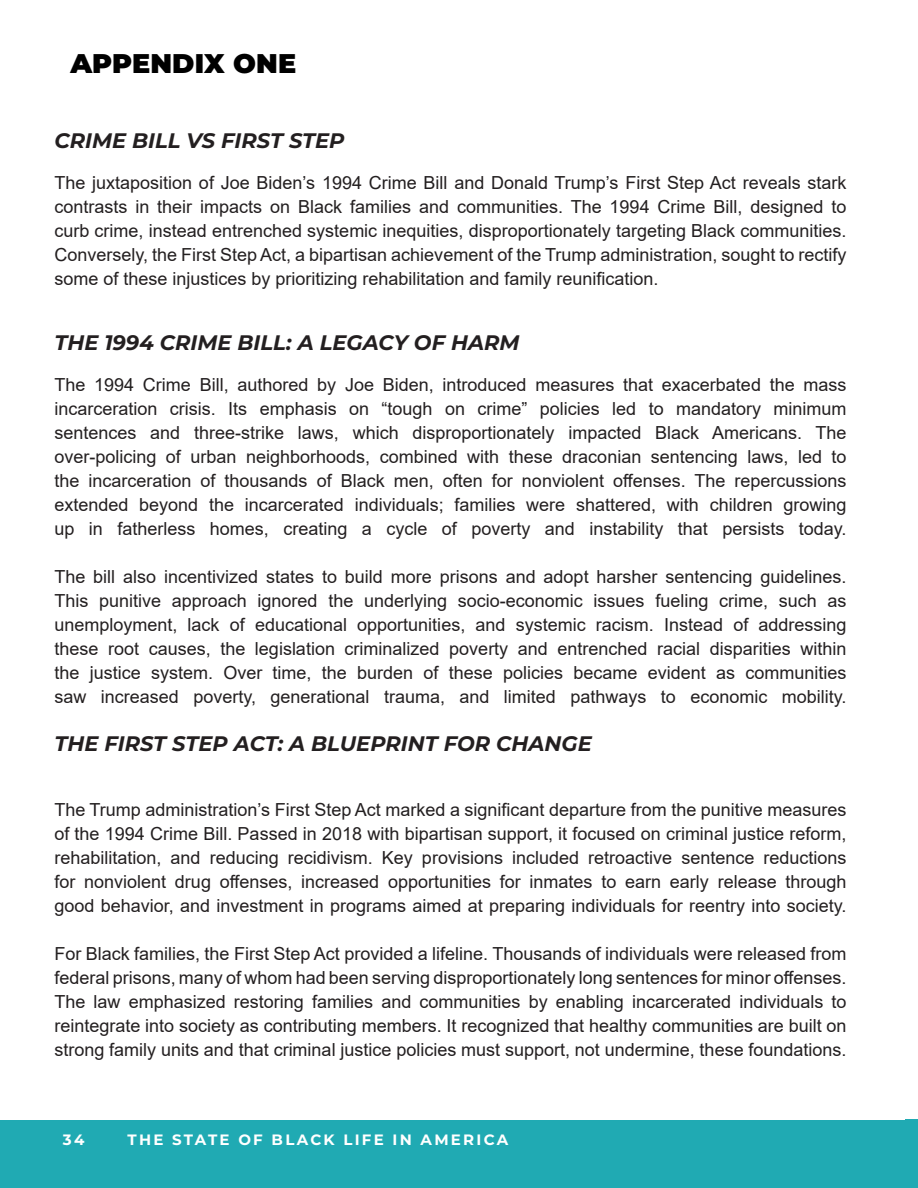
<style>
.page{position:relative;width:918px;height:1188px;background:#fff}
.page>*{position:absolute;margin:0;border:0;box-sizing:border-box;transform-origin:0 0}
.t1{font:900 27px "Montserrat";letter-spacing:.005em;color:#000}
.t2{font:italic 700 21px "Montserrat";color:#231f20}
.t3{font:18px/24px "Arial";color:#231f20;text-align:justify}
.t4{font:700 15px "Montserrat";letter-spacing:.15em;color:#fff}
</style>
<div class="page">
<div style="left:0;top:1120px;width:918px;height:68px;background:#20aab3"></div>
<h1 class="t1" style="left:70px;top:43px;width:227px">APPENDIX ONE</h1>
<p class="t2" style="left:54px;top:125px;width:292px">CRIME BILL VS FIRST STEP</p>
<p class="t3" style="left:54px;top:170px;width:794px">The juxtaposition of Joe Biden’s 1994 Crime Bill and Donald Trump’s First Step Act reveals stark contrasts in their impacts on Black families and communities. The 1994 Crime Bill, designed to curb crime, instead entrenched systemic inequities, disproportionately targeting Black communities.<br>Conversely, the First Step Act, a bipartisan achievement of the Trump administration, sought to rectify some of these injustices by prioritizing rehabilitation and family reunification.</p>
<p class="t2" style="left:54px;top:327px;width:467px">THE 1994 CRIME BILL: A LEGACY OF HARM</p>
<p class="t3" style="left:54px;top:372px;width:794px">The 1994 Crime Bill, authored by Joe Biden, introduced measures that exacerbated the mass incarceration crisis. Its emphasis on “tough on crime” policies led to mandatory minimum sentences and three-strike laws, which disproportionately impacted Black Americans. The over-policing of urban neighborhoods, combined with these draconian sentencing laws, led to the incarceration of thousands of Black men, often for nonviolent offenses. The repercussions extended beyond the incarcerated individuals; families were shattered, with children growing up in fatherless homes, creating a cycle of poverty and instability that persists today.</p>
<p class="t3" style="left:54px;top:564px;width:794px">The bill also incentivized states to build more prisons and adopt harsher sentencing guidelines.<br>This punitive approach ignored the underlying socio-economic issues fueling crime, such as unemployment, lack of educational opportunities, and systemic racism. Instead of addressing these root causes, the legislation criminalized poverty and entrenched racial disparities within the justice system. Over time, the burden of these policies became evident as communities saw increased poverty, generational trauma, and limited pathways to economic mobility.</p>
<p class="t2" style="left:54px;top:728px;width:539px">THE FIRST STEP ACT: A BLUEPRINT FOR CHANGE</p>
<p class="t3" style="left:54px;top:797px;width:794px">The Trump administration’s First Step Act marked a significant departure from the punitive measures of the 1994 Crime Bill. Passed in 2018 with bipartisan support, it focused on criminal justice reform, rehabilitation, and reducing recidivism. Key provisions included retroactive sentence reductions for nonviolent drug offenses, increased opportunities for inmates to earn early release through good behavior, and investment in programs aimed at preparing individuals for reentry into society.</p>
<p class="t3" style="left:54px;top:941px;width:794px">For Black families, the First Step Act provided a lifeline. Thousands of individuals were released from federal prisons, many of whom had been serving disproportionately long sentences for minor offenses.<br>The law emphasized restoring families and communities by enabling incarcerated individuals to reintegrate into society as contributing members. It recognized that healthy communities are built on strong family units and that criminal justice policies must support, not undermine, these foundations.</p>
<p class="t4" style="left:63px;top:1129px;width:23px">34</p>
<p class="t4" style="left:128px;top:1129px;width:382px">THE STATE OF BLACK LIFE IN AMERICA</p>
</div>
